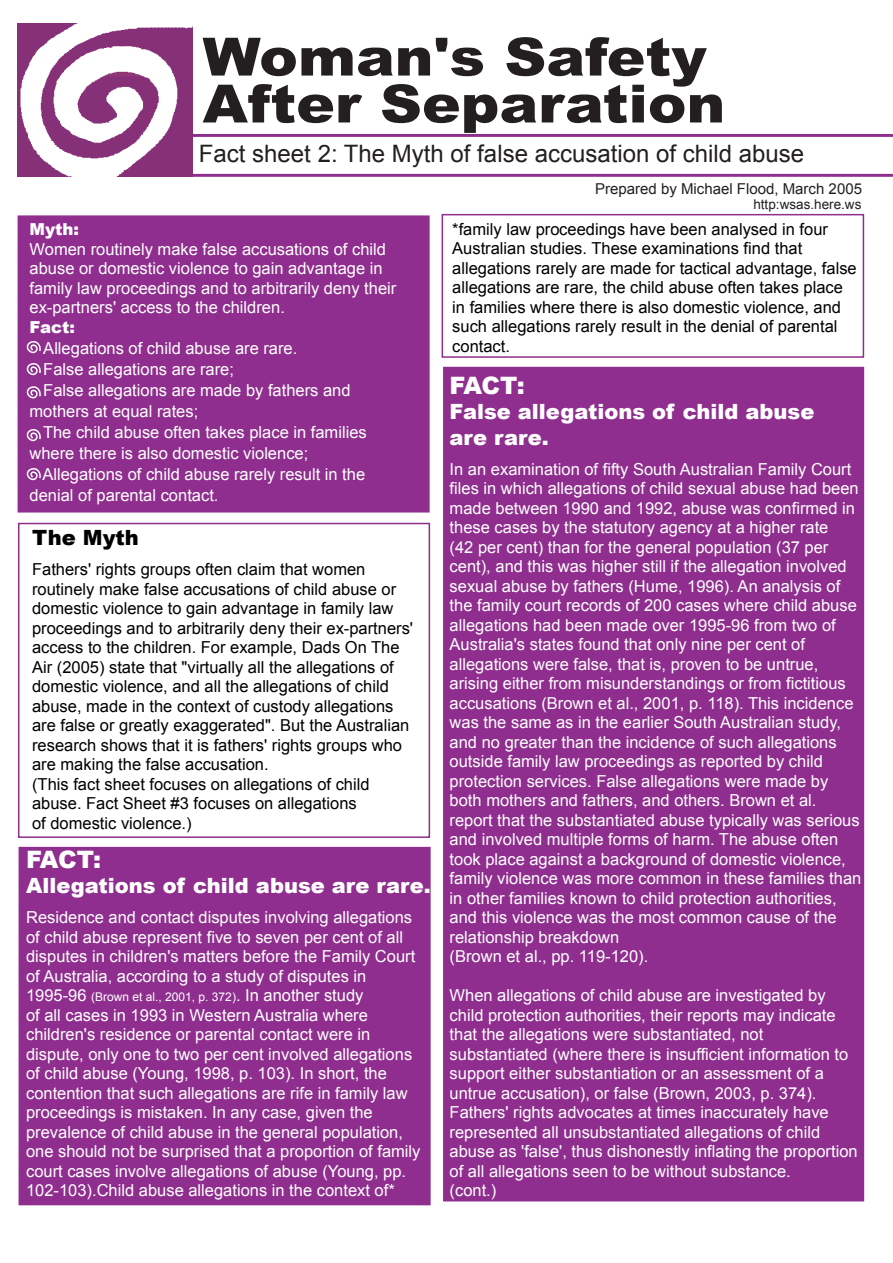
<style>
.page{position:relative;width:893px;height:1263px;background:#fff}
.page>*{position:absolute;margin:0;border:0;box-sizing:border-box;transform-origin:0 0}
.t1{font:900 52.8px/47px "Arial";color:#231f20;scale:1.1 1}
.t2{font:24px "Arial";color:#231f20}
.t3{font:900 24px "Arial";letter-spacing:-.02em;color:#fff}
.t4{font:900 21px/25.5px "Arial";color:#fff}
.t5{font:900 21px "Arial";color:#000}
.t6{font:16.5px/19.5px "Arial";color:#fff}
.t7{font:16.5px/19.5px "Arial";color:#000}
.t8{font:900 16.5px "Arial";color:#fff}
.t9{font:15px "Arial";color:#231f20}
.t10{font:13.5px "Arial";color:#231f20}
.t11{font:12px "Arial";color:#fff}
.s1{font-size:16.5px}
</style>
<div class="page">
<svg style="left:192px;top:174px;width:701px;height:3px;background:#953a94"></svg>
<svg style="left:192px;top:134px;width:701px;height:3px;background:#913390"></svg>
<div style="left:19px;top:847px;width:412px;height:358px;background:#8f2e8e"></div>
<div style="left:442px;top:214px;width:422px;height:144px;border:2px solid #8f2e8e"></div>
<div style="left:18px;top:215px;width:412px;height:297px;background:#8f2e8e;border:2px solid #8f2e8e"></div>
<div style="left:443px;top:367px;width:421px;height:834px;background:#8f2e8e"></div>
<div style="left:18px;top:523px;width:412px;height:315px;border:2px solid #8f2e8e"></div>
<svg style="left:25px;top:341px;width:16px;height:172px"></svg>
<img style="left:17px;top:24px;width:175px;height:153px">
<h1 class="t1" style="left:203px;top:32px;width:477px">Woman's Safety<br>After Separation</h1>
<h2 class="t2" style="left:199px;top:138px;width:607px">Fact sheet 2: The Myth of false accusation of child abuse</h2>
<p class="t9" style="left:595px;top:179px;width:268px">Prepared by Michael Flood, March 2005</p>
<p class="t8" style="left:30px;top:218px;width:51px">Myth:</p>
<p class="t6" style="left:30px;top:240px;width:368px">Women routinely make false accusations of child abuse or domestic violence to gain advantage in family law proceedings and to arbitrarily deny their ex-partners' access to the children.</p>
<p class="t8" style="left:30px;top:315px;width:47px">Fact:</p>
<p class="t6" style="left:43px;top:339px;width:256px">Allegations of child abuse are rare.</p>
<p class="t6" style="left:43px;top:360px;width:192px">False allegations are rare;</p>
<p class="t6" style="left:43px;top:381px;width:309px">False allegations are made by fathers and</p>
<p class="t6" style="left:30px;top:402px;width:170px">mothers at equal rates;</p>
<p class="t6" style="left:43px;top:423px;width:325px">The child abuse often takes place in families</p>
<p class="t6" style="left:30px;top:444px;width:280px">where there is also domestic violence;</p>
<p class="t6" style="left:42px;top:465px;width:324px">Allegations of child abuse rarely result in the</p>
<p class="t6" style="left:30px;top:486px;width:190px">denial of parental contact.</p>
<p class="t5" style="left:32px;top:522px;width:108px">The Myth</p>
<p class="t7" style="left:32px;top:560px;width:382px">Fathers' rights groups often claim that women routinely make false accusations of child abuse or domestic violence to gain advantage in family law proceedings and to arbitrarily deny their ex-partners' access to the children. For example, Dads On The Air (2005) state that "virtually all the allegations of domestic violence, and all the allegations of child abuse, made in the context of custody allegations are false or greatly exaggerated". But the Australian research shows that it is fathers' rights groups who are making the false accusation.<br>(This fact sheet focuses on allegations of child abuse. Fact Sheet #3 focuses on allegations<br>of domestic violence.)</p>
<h2 class="t3" style="left:26px;top:842px;width:77px">FACT:</h2>
<p class="t4" style="left:26px;top:872px;width:406px">Allegations of child abuse are rare.</p>
<p class="t6" style="left:26px;top:908px;width:391px">Residence and contact disputes involving allegations of child abuse represent five to seven per cent of all disputes in children's matters before the Family Court of Australia, according to a study of disputes in</p>
<p class="t11" style="left:26px;top:989px;width:339px"><span class="s1">1995-96</span> (Brown et al., 2001, p. 372)<span class="s1">. In another study</span></p>
<p class="t6" style="left:26px;top:1005px;width:396px">of all cases in 1993 in Western Australia where children's residence or parental contact were in dispute, only one to two per cent involved allegations of child abuse (Young, 1998, p. 103). In short, the contention that such allegations are rife in family law proceedings is mistaken. In any case, given the prevalence of child abuse in the general population, one should not be surprised that a proportion of family court cases involve allegations of abuse (Young, pp.<br>102-103).Child abuse allegations in the context of*</p>
<p class="t10" style="left:753px;top:195px;width:110px">http:wsas.here.ws</p>
<p class="t7" style="left:452px;top:219px;width:406px">*family law proceedings have been analysed in four Australian studies. These examinations find that allegations rarely are made for tactical advantage, false allegations are rare, the child abuse often takes place in families where there is also domestic violence, and such allegations rarely result in the denial of parental contact.</p>
<h2 class="t3" style="left:450px;top:368px;width:77px">FACT:</h2>
<p class="t4" style="left:450px;top:398px;width:366px">False allegations of child abuse are rare.</p>
<p class="t6" style="left:450px;top:459px;width:413px">In an examination of fifty South Australian Family Court files in which allegations of child sexual abuse had been made between 1990 and 1992, abuse was confirmed in these cases by the statutory agency at a higher rate<br>(42 per cent) than for the general population (37 per cent), and this was higher still if the allegation involved sexual abuse by fathers (Hume, 1996). An analysis of the family court records of 200 cases where child abuse allegations had been made over 1995-96 from two of Australia's states found that only nine per cent of allegations were false, that is, proven to be untrue, arising either from misunderstandings or from fictitious accusations (Brown et al., 2001, p. 118). This incidence was the same as in the earlier South Australian study, and no greater than the incidence of such allegations outside family law proceedings as reported by child protection services. False allegations were made by both mothers and fathers, and others. Brown et al. report that the substantiated abuse typically was serious and involved multiple forms of harm. The abuse often took place against a background of domestic violence, family violence was more common in these families than in other families known to child protection authorities, and this violence was the most common cause of the relationship breakdown<br>(Brown et al., pp. 119-120).</p>
<p class="t6" style="left:450px;top:986px;width:410px">When allegations of child abuse are investigated by child protection authorities, their reports may indicate that the allegations were substantiated, not substantiated (where there is insufficient information to support either substantiation or an assessment of a untrue accusation), or false (Brown, 2003, p. 374).<br>Fathers' rights advocates at times inaccurately have represented all unsubstantiated allegations of child abuse as 'false', thus dishonestly inflating the proportion of all allegations seen to be without substance.<br>(cont.)</p>
</div>
